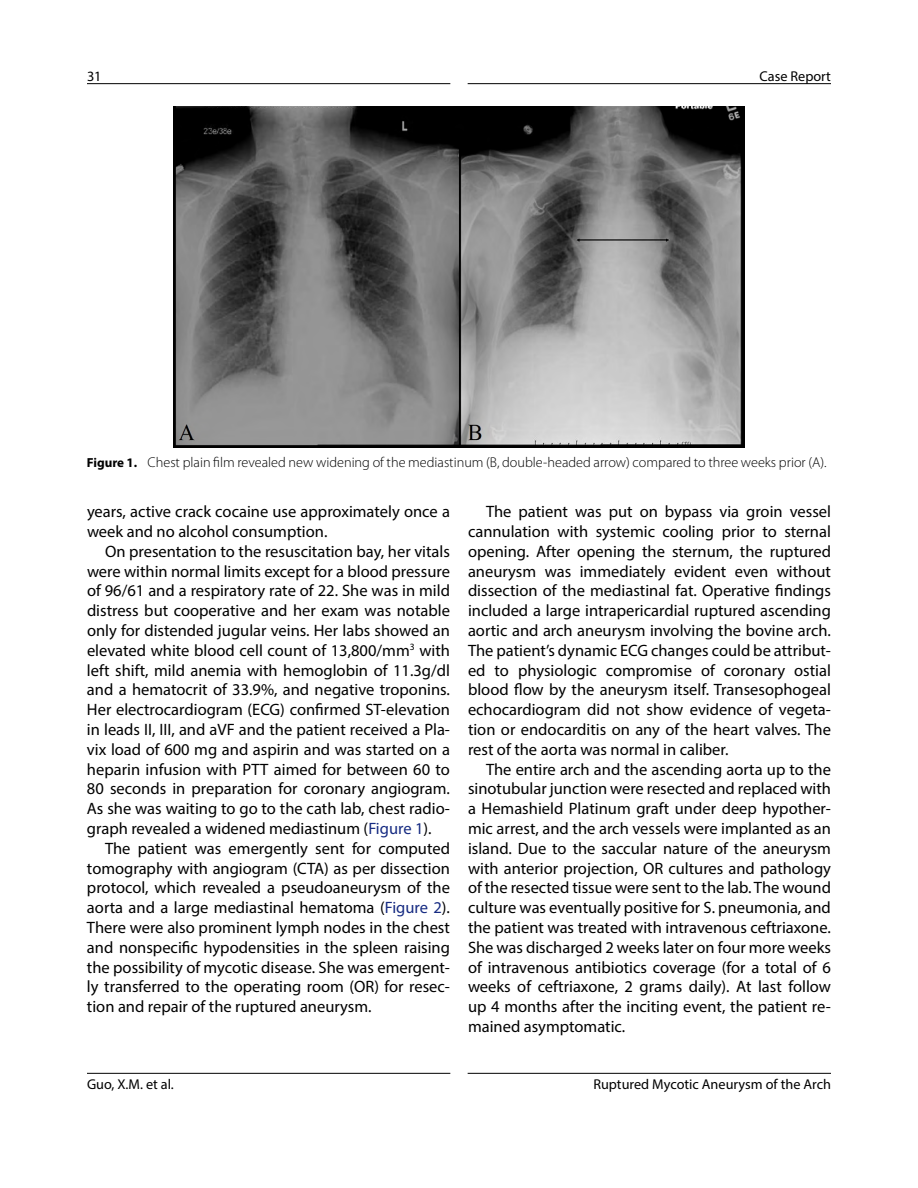
<style>
.page{position:relative;width:918px;height:1188px;background:#fff}
.page>*{position:absolute;margin:0;border:0;box-sizing:border-box;transform-origin:0 0}
.t1{font:16.5px/19.8px "Myriad Pro";color:#000;text-align:justify}
.t2{font:300 14.25px "Myriad Pro";color:#000}
.t3{font:14.25px "Myriad Pro";color:#000}
.s1{font-weight:700;font-size:13.2px}
.s2{color:#162b82}
</style>
<div class="page">
<hr style="left:87px;top:1073px;width:363px;height:1px;background:#000">
<hr style="left:468px;top:1073px;width:363px;height:1px;background:#000">
<hr style="left:87px;top:83px;width:363px;height:1px;background:#000">
<hr style="left:468px;top:83px;width:363px;height:1px;background:#000">
<img style="left:173px;top:106px;width:572px;height:341px">
<p class="t3" style="left:87px;top:67px;width:16px">31</p>
<p class="t3" style="left:760px;top:67px;width:73px">Case Report</p>
<p class="t2" style="left:87px;top:454px;width:741px"><span class="s1">Figure 1.</span> Chest plain film revealed new widening of the mediastinum (B, double-headed arrow) compared to three weeks prior (A).</p>
<p class="t1" style="left:87px;top:502px;width:364px">years, active crack cocaine use approximately once a week and no alcohol consumption.</p>
<p class="t1" style="left:87px;top:541px;width:365px;text-indent:18px">On presentation to the resuscitation bay, her vitals were within normal limits except for a blood pressure of 96/61 and a respiratory rate of 22. She was in mild distress but cooperative and her exam was notable only for distended jugular veins. Her labs showed an elevated white blood cell count of 13,800/mm<sup>3</sup> with left shift, mild anemia with hemoglobin of 11.3g/dl and a hematocrit of 33.9%, and negative troponins.<br>Her electrocardiogram (ECG) confirmed ST-elevation in leads II, III, and aVF and the patient received a Pla&shy;vix load of 600 mg and aspirin and was started on a heparin infusion with PTT aimed for between 60 to 80 seconds in preparation for coronary angiogram.<br>As she was waiting to go to the cath lab, chest radio&shy;graph revealed a widened mediastinum (<span class="s2">Figure 1</span>).</p>
<p class="t1" style="left:87px;top:838px;width:365px;text-indent:18px">The patient was emergently sent for computed tomography with angiogram (CTA) as per dissection protocol, which revealed a pseudoaneurysm of the aorta and a large mediastinal hematoma (<span class="s2">Figure 2</span>).<br>There were also prominent lymph nodes in the chest and nonspecific hypodensities in the spleen raising the possibility of mycotic disease. She was emergent&shy;ly transferred to the operating room (OR) for resec&shy;tion and repair of the ruptured aneurysm.</p>
<p class="t1" style="left:468px;top:502px;width:365px;text-indent:18px">The patient was put on bypass via groin vessel cannulation with systemic cooling prior to sternal opening. After opening the sternum, the ruptured aneurysm was immediately evident even without dissection of the mediastinal fat. Operative findings included a large intrapericardial ruptured ascending aortic and arch aneurysm involving the bovine arch.<br>The patient’s dynamic ECG changes could be attribut&shy;ed to physiologic compromise of coronary ostial blood flow by the aneurysm itself. Transesophogeal echocardiogram did not show evidence of vegeta&shy;tion or endocarditis on any of the heart valves. The rest of the aorta was normal in caliber.</p>
<p class="t1" style="left:468px;top:759px;width:365px;text-indent:18px">The entire arch and the ascending aorta up to the sinotubular junction were resected and replaced with a Hemashield Platinum graft under deep hypother&shy;mic arrest, and the arch vessels were implanted as an island. Due to the saccular nature of the aneurysm with anterior projection, OR cultures and pathology of the resected tissue were sent to the lab. The wound culture was eventually positive for S. pneumonia, and the patient was treated with intravenous ceftriaxone.<br>She was discharged 2 weeks later on four more weeks of intravenous antibiotics coverage (for a total of 6 weeks of ceftriaxone, 2 grams daily). At last follow up 4 months after the inciting event, the patient re&shy;mained asymptomatic.</p>
<p class="t3" style="left:87px;top:1075px;width:88px">Guo, X.M. et al.</p>
<p class="t3" style="left:593px;top:1075px;width:239px">Ruptured Mycotic Aneurysm of the Arch</p>
</div>
